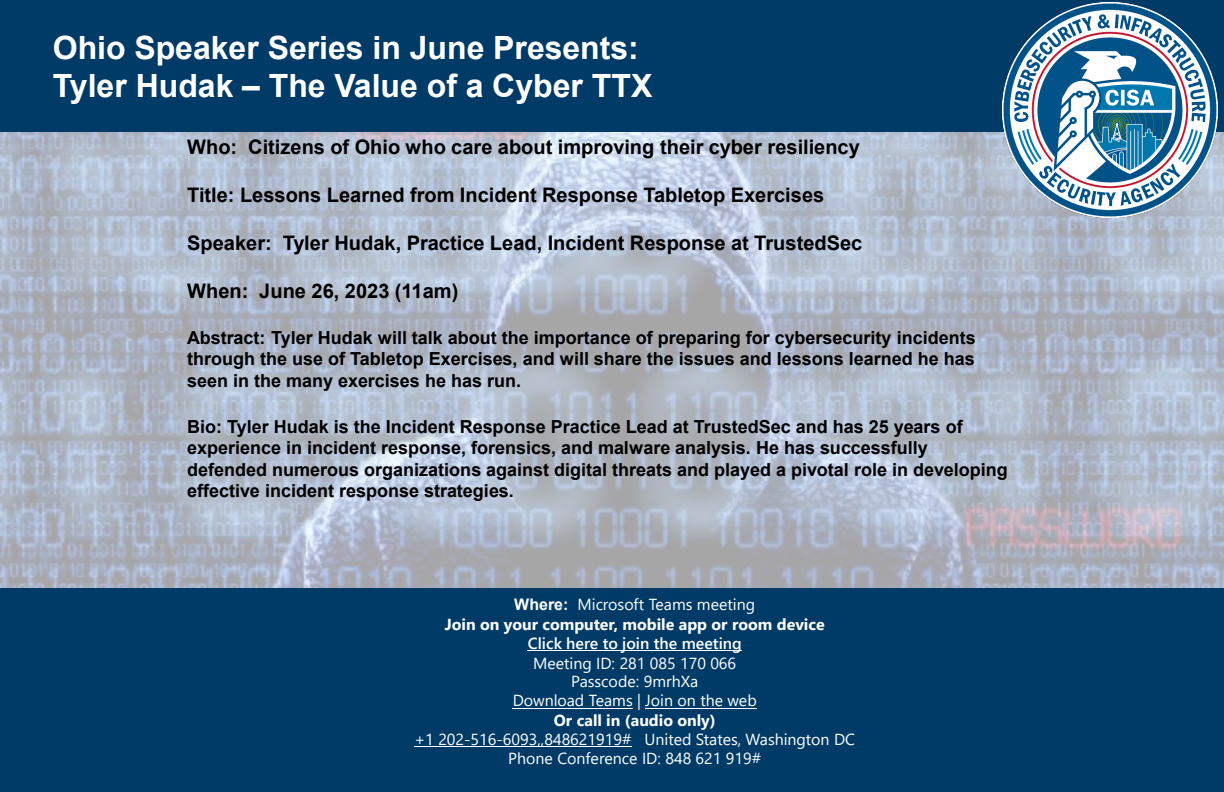
<style>
.page{position:relative;width:1224px;height:792px;background:#fff}
.page>*{position:absolute;margin:0;border:0;box-sizing:border-box;transform-origin:0 0}
.t1{font:700 32px "Arial";color:#fff}
.t2{font:700 20px "Arial";color:#000}
.t3{font:700 18px/21.6px "Arial";color:#000;text-align:justify}
.t4{font:16px/18.7px "Segoe UI";color:#fff;text-align:center}
.t5{font:700 16px "Segoe UI";color:#fff}
.t6{font:600 16px "Segoe UI";color:#fff}
.s1{font-family:"Arial";font-weight:700}
</style>
<div class="page">
<img style="left:0;top:132px;width:1224px;height:456px">
<div style="left:0;top:0;width:1224px;height:132px;background:#003b67"></div>
<div style="left:0;top:589px;width:1224px;height:203px;background:#003b67"></div>
<hr style="left:528px;top:651px;width:214px;height:1px;background:#fff">
<hr style="left:513px;top:708px;width:120px;height:1px;background:#fff">
<hr style="left:645px;top:708px;width:112px;height:1px;background:#fff">
<hr style="left:414px;top:747px;width:218px;height:1px;background:#fff">
<img style="left:1000px;top:1px;width:220px;height:219px">
<h1 class="t1" style="left:53px;top:25px;width:588px">Ohio Speaker Series in June Presents:</h1>
<h1 class="t1" style="left:53px;top:63px;width:601px">Tyler Hudak – The Value of a Cyber TTX</h1>
<p class="t2" style="left:187px;top:133px;width:674px">Who: Citizens of Ohio who care about improving their cyber resiliency</p>
<p class="t2" style="left:187px;top:181px;width:639px">Title: Lessons Learned from Incident Response Tabletop Exercises</p>
<p class="t2" style="left:187px;top:229px;width:677px">Speaker: Tyler Hudak, Practice Lead, Incident Response at TrustedSec</p>
<p class="t2" style="left:187px;top:277px;width:273px">When: June 26, 2023 (11am)</p>
<p class="t3" style="left:187px;top:327px;width:790px">Abstract: Tyler Hudak will talk about the importance of preparing for cybersecurity incidents through the use of Tabletop Exercises, and will share the issues and lessons learned he has seen in the many exercises he has run.</p>
<p class="t3" style="left:187px;top:416px;width:822px;text-align:left">Bio: Tyler Hudak is the Incident Response Practice Lead at TrustedSec and has 25 years of experience in incident response, forensics, and malware analysis. He has successfully defended numerous organizations against digital threats and played a pivotal role in developing effective incident response strategies.</p>
<h1 class="t4" style="left:514px;top:594px;width:242px"><span class="s1">Where:</span> Microsoft Teams meeting</h1>
<p class="t5" style="left:445px;top:609px;width:382px">Join on your computer, mobile app or room device</p>
<p class="t6" style="left:528px;top:628px;width:216px">Click here to join the meeting</p>
<p class="t4" style="left:533px;top:652px;width:205px">Meeting ID: 281 085 170 066<br>Passcode: 9mrhXa</p>
<p class="t4" style="left:513px;top:690px;width:245px">Download Teams | Join on the web</p>
<p class="t5" style="left:554px;top:705px;width:164px">Or call in (audio only)</p>
<p class="t4" style="left:414px;top:728px;width:442px">+1 202-516-6093,,848621919# United States, Washington DC</p>
<p class="t4" style="left:508px;top:748px;width:254px">Phone Conference ID: 848 621 919#</p>
</div>
